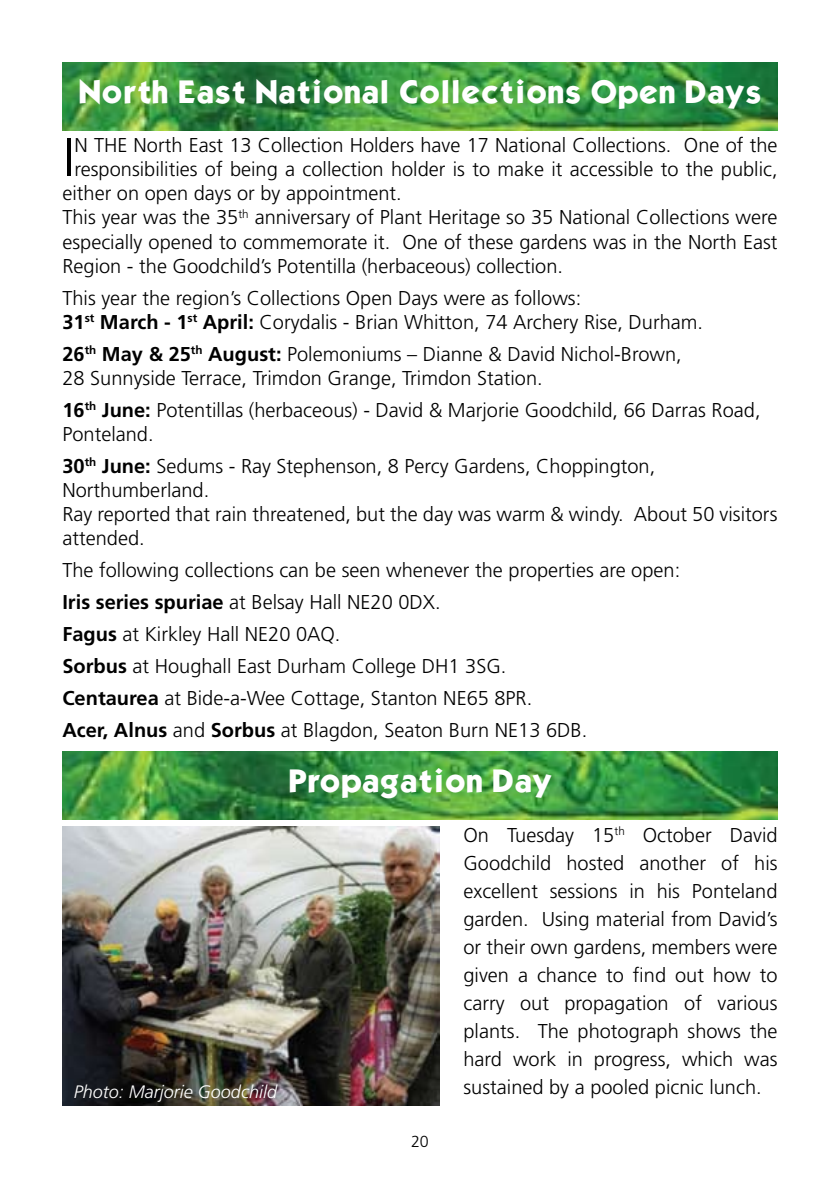
<style>
.page{position:relative;width:840px;height:1191px;background:#fff}
.page>*{position:absolute;margin:0;border:0;box-sizing:border-box;transform-origin:0 0}
.t1{font:300 54.4px "Frutiger";color:#000}
.t2{font:28px "Kabel Bd";color:#fff}
.t3{font:300 20px/28px "Frutiger";color:#000}
.t4{font:italic 300 18px "Frutiger";color:#fff}
.t5{font:300 16px "Frutiger";color:#000}
.s1{font-weight:700}
</style>
<div class="page">
<img style="left:62px;top:826px;width:377px;height:280px">
<img style="left:62px;top:752px;width:715px;height:68px">
<img style="left:62px;top:62px;width:715px;height:68px">
<h2 class="t2" style="left:79px;top:71px;width:683px">North East National Collections Open Days</h2>
<h1 class="t1" style="left:62px;top:127px;width:14px">I</h1>
<p class="t3" style="left:74px;top:131px;width:32px">n the</p>
<p class="t3" style="left:133px;top:131px;width:645px">North East 13 Collection Holders have 17 National Collections. One of the</p>
<p class="t3" style="left:74px;top:155px;width:704px">responsibilities of being a collection holder is to make it accessible to the public,</p>
<p class="t3" style="left:62px;top:179px;width:340px">either on open days or by appointment.</p>
<p class="t3" style="left:62px;top:203px;width:716px">This year was the 35<sup>th</sup> anniversary of Plant Heritage so 35 National Collections were</p>
<p class="t3" style="left:62px;top:227px;width:716px">especially opened to commemorate it. One of these gardens was in the North East</p>
<p class="t3" style="left:62px;top:251px;width:502px">Region - the Goodchild’s Potentilla (herbaceous) collection.</p>
<p class="t3" style="left:62px;top:285px;width:641px;line-height:24px">This year the region’s Collections Open Days were as follows:<br><span class="s1">31</span><sup>st</sup> <span class="s1">March - 1</span><sup>st</sup> <span class="s1">April:</span> Corydalis - Brian Whitton, 74 Archery Rise, Durham.</p>
<p class="t3" style="left:62px;top:341px;width:620px;line-height:24px"><span class="s1">26</span><sup>th</sup> <span class="s1">May &amp; 25</span><sup>th</sup> <span class="s1">August:</span> Polemoniums – Dianne &amp; David Nichol-Brown,<br>28 Sunnyside Terrace, Trimdon Grange, Trimdon Station.</p>
<p class="t3" style="left:62px;top:397px;width:699px;line-height:24px"><span class="s1">16</span><sup>th</sup> <span class="s1">June:</span> Potentillas (herbaceous) - David &amp; Marjorie Goodchild, 66 Darras Road,<br>Ponteland.</p>
<p class="t3" style="left:62px;top:453px;width:716px;line-height:24px"><span class="s1">30</span><sup>th</sup> <span class="s1">June:</span> Sedums - Ray Stephenson, 8 Percy Gardens, Choppington, Northumberland.<br>Ray reported that rain threatened, but the day was warm &amp; windy. About 50 visitors attended.</p>
<p class="t3" style="left:62px;top:553px;width:619px;line-height:32px">The following collections can be seen whenever the properties are open:<br><span class="s1">Iris series spuriae</span> at Belsay Hall NE20 0DX.<br><span class="s1">Fagus</span> at Kirkley Hall NE20 0AQ.<br><span class="s1">Sorbus</span> at Houghall East Durham College DH1 3SG.<br><span class="s1">Centaurea</span> at Bide-a-Wee Cottage, Stanton NE65 8PR.<br><span class="s1">Acer, Alnus</span> and <span class="s1">Sorbus</span> at Blagdon, Seaton Burn NE13 6DB.</p>
<p class="t4" style="left:74px;top:1081px;width:205px">Photo: Marjorie Goodchild</p>
<h2 class="t2" style="left:288px;top:760px;width:265px">Propagation Day</h2>
<p class="t3" style="left:463px;top:821px;width:315px;text-align:justify">On Tuesday 15<sup>th</sup> October David Goodchild hosted another of his excellent sessions in his Ponteland garden. Using material from David’s or their own gardens, members were given a chance to find out how to carry out propagation of various plants. The photograph shows the hard work in progress, which was sustained by a pooled picnic lunch.</p>
<p class="t5" style="left:411px;top:1132px;width:19px">20</p>
</div>
